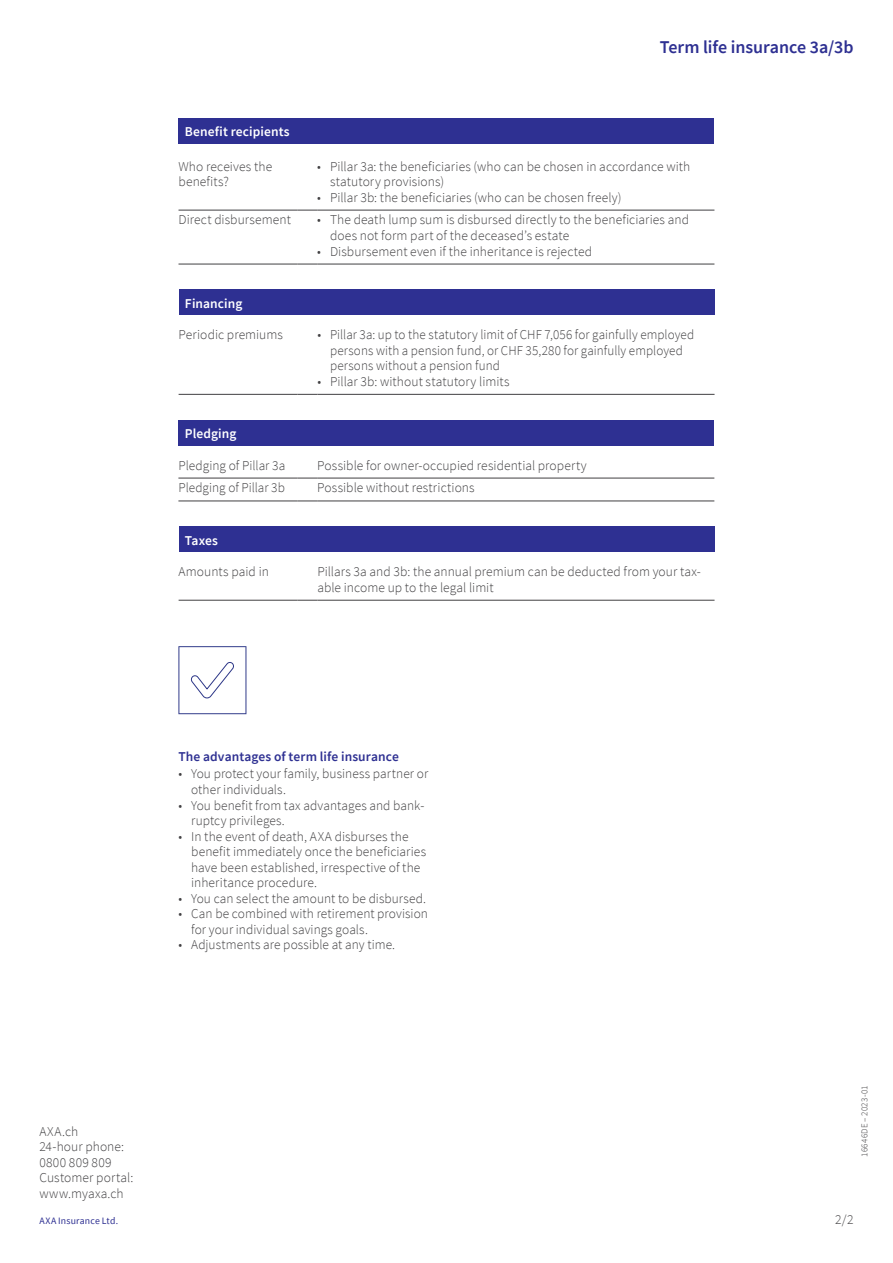
<style>
.page{position:relative;width:893px;height:1263px;background:#fff}
.page>*{position:absolute;margin:0;border:0;box-sizing:border-box;transform-origin:0 0}
.t1{font:600 18px "Source Sans Pro";letter-spacing:-.005em;color:#2e3092}
.t2{font:300 13.5px/15.5px "Source Sans Pro";letter-spacing:.005em;color:#414042}
.t3{font:600 13.5px "Source Sans Pro";letter-spacing:.005em;color:#fff}
.t4{font:600 13.5px "Source Sans Pro";letter-spacing:.01em;color:#2e3092}
.t5{font:9.75px "Source Sans Pro";letter-spacing:.02em;color:#2e3092}
.t6{font:300 9px "Source Sans Pro";letter-spacing:.02em;color:#414042}
</style>
<div class="page">
<svg style="left:178px;top:646px;width:68px;height:68px"></svg>
<div style="left:179px;top:527px;width:535px;height:25px;background:#2e3092"></div>
<hr style="left:179px;top:600px;width:119px;height:1px;background:#414042">
<svg style="left:298px;top:600px;width:19px;height:1px"></svg>
<hr style="left:317px;top:600px;width:397px;height:1px;background:#414042">
<div style="left:179px;top:290px;width:535px;height:25px;background:#2e3092"></div>
<hr style="left:179px;top:394px;width:119px;height:1px;background:#414042">
<svg style="left:298px;top:394px;width:19px;height:1px"></svg>
<hr style="left:317px;top:394px;width:397px;height:1px;background:#414042">
<div style="left:178px;top:420px;width:536px;height:25px;background:#2e3092"></div>
<hr style="left:178px;top:501px;width:119px;height:1px;background:#414042">
<svg style="left:297px;top:501px;width:20px;height:1px"></svg>
<hr style="left:317px;top:501px;width:397px;height:1px;background:#414042">
<hr style="left:178px;top:478px;width:119px;height:1px;background:#414042">
<svg style="left:297px;top:478px;width:20px;height:1px"></svg>
<hr style="left:317px;top:478px;width:397px;height:1px;background:#414042">
<div style="left:178px;top:118px;width:536px;height:25px;background:#2e3092"></div>
<hr style="left:178px;top:210px;width:120px;height:1px;background:#414042">
<hr style="left:178px;top:264px;width:120px;height:1px;background:#414042">
<svg style="left:298px;top:210px;width:19px;height:1px"></svg>
<svg style="left:298px;top:264px;width:19px;height:1px"></svg>
<hr style="left:317px;top:210px;width:397px;height:1px;background:#414042">
<hr style="left:317px;top:264px;width:397px;height:1px;background:#414042">
<h1 class="t1" style="left:660px;top:35px;width:195px">Term life insurance 3a/3b</h1>
<p class="t3" style="left:185px;top:123px;width:106px">Benefit recipients</p>
<p class="t2" style="left:179px;top:158px;width:95px">Who receives the benefits?</p>
<p class="t2" style="left:330px;top:158px;width:362px;text-indent:-13px">• Pillar 3a: the beneficiaries (who can be chosen in accordance with statutory provisions)</p>
<p class="t2" style="left:317px;top:189px;width:306px">• Pillar 3b: the beneficiaries (who can be chosen freely)</p>
<p class="t2" style="left:179px;top:212px;width:114px">Direct disbursement</p>
<p class="t2" style="left:330px;top:212px;width:360px;text-indent:-13px">• The death lump sum is disbursed directly to the beneficiaries and does not form part of the deceased’s estate</p>
<p class="t2" style="left:317px;top:243px;width:276px">• Disbursement even if the inheritance is rejected</p>
<p class="t3" style="left:185px;top:294px;width:59px">Financing</p>
<p class="t2" style="left:179px;top:327px;width:106px">Periodic premiums</p>
<p class="t2" style="left:330px;top:327px;width:366px;text-indent:-13px">• Pillar 3a: up to the statutory limit of CHF 7,056 for gainfully employed persons with a pension fund, or CHF 35,280 for gainfully employed persons without a pension fund</p>
<p class="t2" style="left:317px;top:374px;width:194px">• Pillar 3b: without statutory limits</p>
<p class="t3" style="left:185px;top:425px;width:53px">Pledging</p>
<p class="t2" style="left:178px;top:457px;width:108px">Pledging of Pillar 3a</p>
<p class="t2" style="left:317px;top:457px;width:271px">Possible for owner-occupied residential property</p>
<p class="t2" style="left:178px;top:480px;width:108px">Pledging of Pillar 3b</p>
<p class="t2" style="left:317px;top:480px;width:159px">Possible without restrictions</p>
<p class="t3" style="left:185px;top:531px;width:34px">Taxes</p>
<p class="t2" style="left:179px;top:564px;width:92px">Amounts paid in</p>
<p class="t2" style="left:317px;top:564px;width:385px">Pillars 3a and 3b: the annual premium can be deducted from your tax&shy;able income up to the legal limit</p>
<p class="t4" style="left:178px;top:747px;width:222px">The advantages of term life insurance</p>
<p class="t2" style="left:191px;top:766px;width:239px;text-indent:-13px">• You protect your family, business partner or other individuals.</p>
<p class="t2" style="left:191px;top:797px;width:235px;text-indent:-13px">• You benefit from tax advantages and bank&shy;ruptcy privileges.</p>
<p class="t2" style="left:191px;top:828px;width:237px;text-indent:-13px">• In the event of death, AXA disburses the benefit immediately once the beneficiaries have been established, irrespective of the inheritance procedure.</p>
<p class="t2" style="left:178px;top:890px;width:249px">• You can select the amount to be disbursed.</p>
<p class="t2" style="left:191px;top:906px;width:238px;text-indent:-13px">• Can be combined with retirement provision for your individual savings goals.</p>
<p class="t2" style="left:178px;top:937px;width:218px">• Adjustments are possible at any time.</p>
<p class="t2" style="left:39px;top:1123px;width:95px">AXA.ch<br>24-hour phone:<br>0800 809 809<br>Customer portal: www.myaxa.ch</p>
<p class="t5" style="left:39px;top:1214px;width:80px">AXA Insurance Ltd.</p>
<p class="t6" style="left:859px;top:1157px;width:72px;rotate:-90deg">16646DE – 2023-01</p>
<p class="t2" style="left:835px;top:1211px;width:20px">2/2</p>
</div>
